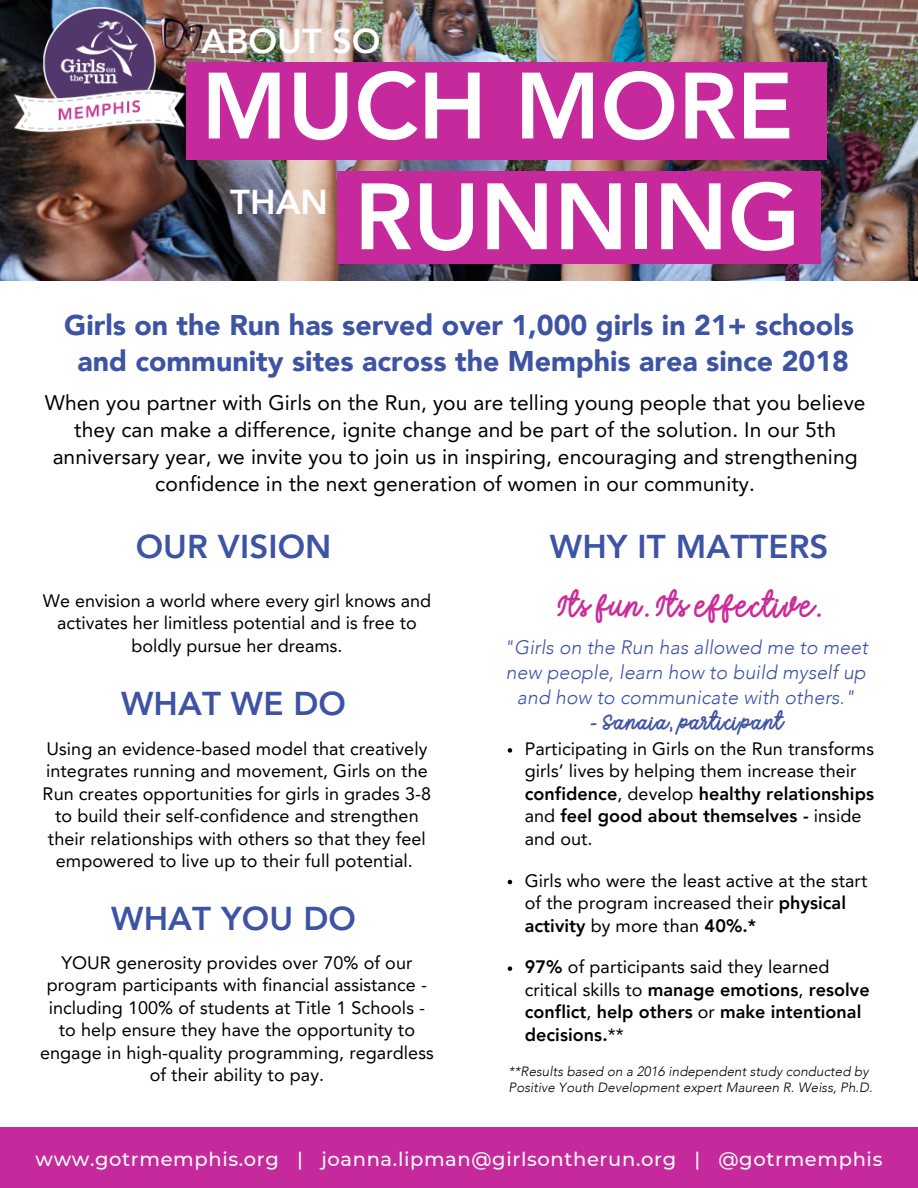
<style>
.page{position:relative;width:918px;height:1188px;background:#fff}
.page>*{position:absolute;margin:0;border:0;box-sizing:border-box;transform-origin:0 0}
.t1{font:800 93px "Avenir";color:#fff}
.t2{font:800 34.5px "Avenir";color:#fff}
.t3{font:800 33px "Avenir";letter-spacing:.005em;color:#3d53a4}
.t4{font:900 28.5px/36px "Avenir";color:#3d53a4;text-align:center}
.t5{font:25.5px "Everygirl Script";letter-spacing:.01em;color:#ca2d9a}
.t6{font:21px/27px "Avenir LT Pro";letter-spacing:.005em;color:#000;text-align:center}
.t7{font:italic 300 19.5px/24.8px "Avenir";letter-spacing:.005em;color:#3d53a4;text-align:center}
.t8{font:500 19.5px "Montserrat";letter-spacing:.035em;color:#fbfbfc}
.t9{font:18px/22.5px "Avenir LT Pro";letter-spacing:.005em;color:#000;text-align:center}
.t10{font:800 18px/22.5px "Avenir LT Pro";letter-spacing:.005em;color:#000}
.t11{font:18px "Everygirl Script";letter-spacing:.005em;color:#3d53a4}
.t12{font:italic 300 13.5px/15.8px "Avenir";letter-spacing:.005em;color:#000}
.s1{font-weight:800}
.s2{font-weight:400}
</style>
<div class="page">
<div style="left:0;top:1127px;width:918px;height:61px;background:#c5299b"></div>
<img style="left:0;top:0;width:918px;height:281px">
<div style="left:186px;top:62px;width:640px;height:97px;background:#c5299b"></div>
<div style="left:337px;top:171px;width:484px;height:93px;background:#c5299b"></div>
<img style="left:12px;top:8px;width:175px;height:137px">
<svg style="left:508px;top:748px;width:4px;height:5px"></svg>
<svg style="left:508px;top:880px;width:4px;height:4px"></svg>
<svg style="left:508px;top:966px;width:4px;height:5px"></svg>
<h2 class="t2" style="left:201px;top:18px;width:181px">ABOUT SO</h2>
<h1 class="t1" style="left:201px;top:45px;width:594px">MUCH MORE</h1>
<h2 class="t2" style="left:230px;top:180px;width:99px">THAN</h2>
<h1 class="t1" style="left:354px;top:156px;width:447px">RUNNING</h1>
<h3 class="t4" style="left:64px;top:308px;width:791px">Girls on the Run has served over 1,000 girls in 21+ schools and community sites across the Memphis area since 2018</h3>
<p class="t6" style="left:45px;top:392px;width:822px">When you partner with Girls on the Run, you are telling young people that you believe they can make a difference, ignite change and be part of the solution. In our 5th anniversary year, we invite you to join us in inspiring, encouraging and strengthening confidence in the next generation of women in our community.</p>
<h3 class="t3" style="left:136px;top:525px;width:197px">OUR VISION</h3>
<h3 class="t3" style="left:550px;top:525px;width:280px">WHY IT MATTERS</h3>
<p class="t9" style="left:43px;top:591px;width:390px">We envision a world where every girl knows and activates her limitless potential and is free to boldly pursue her dreams.</p>
<h3 class="t5" style="left:557px;top:588px;width:265px">Its fun. Its effective.</h3>
<p class="t7" style="left:504px;top:636px;width:365px">"Girls on the Run has allowed me to meet new people, learn how to build myself up and how to communicate with others."</p>
<p class="t11" style="left:589px;top:708px;width:195px">- Sanaia, participant</p>
<h3 class="t3" style="left:121px;top:682px;width:227px">WHAT WE DO</h3>
<p class="t9" style="left:43px;top:739px;width:390px">Using an evidence-based model that creatively integrates running and movement, Girls on the Run creates opportunities for girls in grades 3-8 to build their self-confidence and strengthen their relationships with others so that they feel empowered to live up to their full potential.</p>
<p class="t9" style="left:525px;top:739px;width:351px;text-align:left">Participating in Girls on the Run transforms girls’ lives by helping them increase their <span class="s1">confidence</span>, develop <span class="s1">healthy relationships </span>and <span class="s1">feel good about themselves -</span> inside and out.</p>
<p class="t9" style="left:525px;top:871px;width:344px;text-align:left">Girls who were the least active at the start of the program increased their <span class="s1">physical activity</span> by more than <span class="s1">40%.*</span></p>
<p class="t10" style="left:525px;top:957px;width:346px">97% <span class="s2">of participants said they learned critical skills to</span> manage emotions<span class="s2">,</span> resolve conflict<span class="s2">,</span> help others <span class="s2">or</span> make intentional decisions.<span class="s2">**</span></p>
<p class="t12" style="left:509px;top:1064px;width:366px">**Results based on a 2016 independent study conducted by<br>Positive Youth Development expert Maureen R. Weiss, Ph.D.</p>
<h3 class="t3" style="left:111px;top:897px;width:246px">WHAT YOU DO</h3>
<p class="t9" style="left:40px;top:953px;width:395px">YOUR generosity provides over 70% of our program participants with financial assistance - including 100% of students at Title 1 Schools - to help ensure they have the opportunity to engage in high-quality programming, regardless of their ability to pay.</p>
<p class="t8" style="left:36px;top:1147px;width:848px">www.gotrmemphis.org | joanna.lipman@girlsontherun.org | @gotrmemphis</p>
</div>
